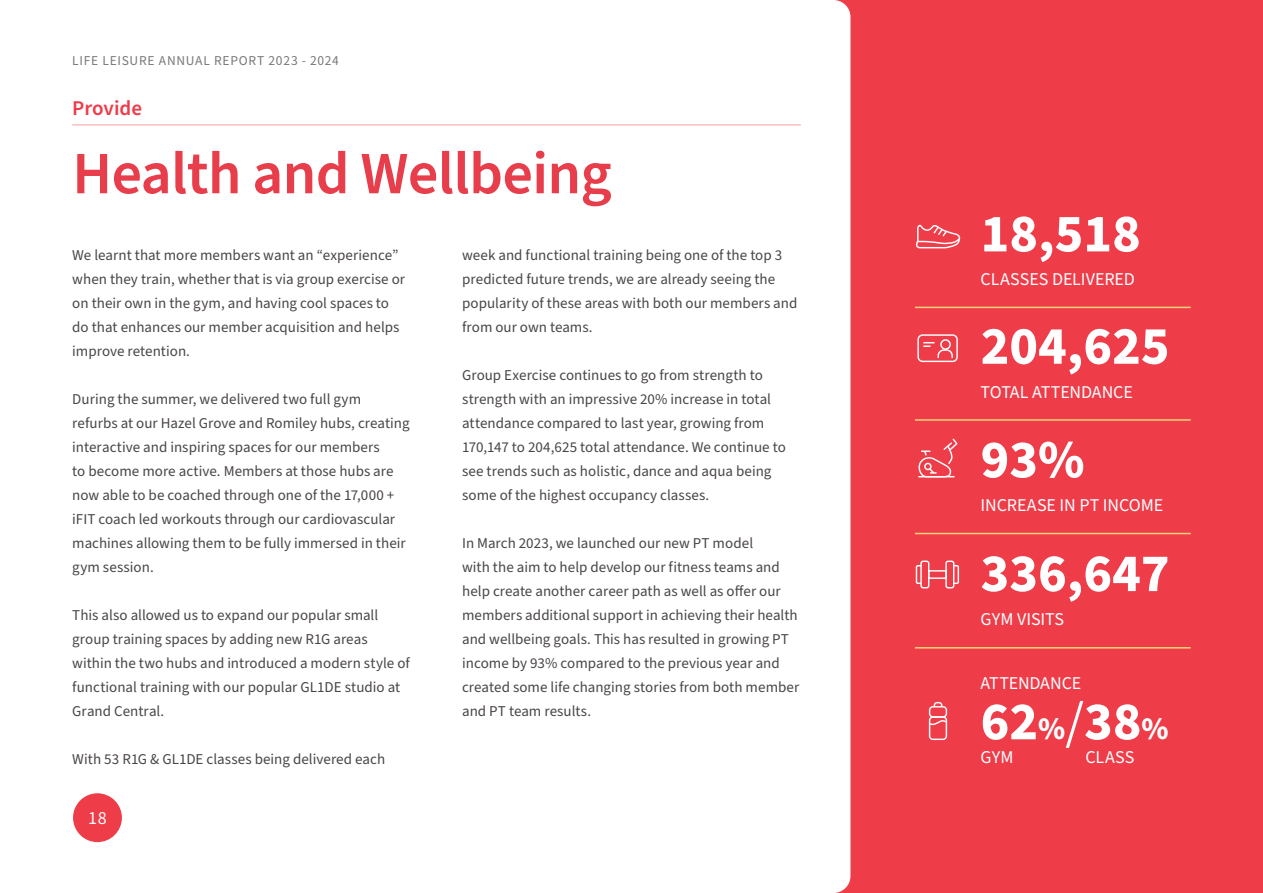
<style>
.page{position:relative;width:1263px;height:893px;background:#fff}
.page>*{position:absolute;margin:0;border:0;box-sizing:border-box;transform-origin:0 0}
.t1{font:600 60px "Source Sans Pro";letter-spacing:-.01em;color:#e83d4a}
.t2{font:700 54px "Source Sans Pro";color:#fff}
.t3{font:600 21px "Source Sans Pro";color:#ed3d4a}
.t4{font:18px "Source Sans Pro";letter-spacing:-.005em;color:#fff}
.t5{font:15px/24px "Source Sans Pro";color:#4a4546}
.t6{font:13.5px "Source Sans Pro";letter-spacing:.055em;color:#7a7878}
.s1{font-size:31.5px}
.s2{font-weight:400}
</style>
<div class="page">
<div style="left:411px;top:0;width:852px;height:893px;background:#ee3c49"></div>
<div style="left:340px;top:0;width:510px;height:893px;background:#fff"></div>
<div style="left:73px;top:793px;width:49px;height:49px;background:#ee3c49;border-radius:50%"></div>
<svg style="left:916px;top:224px;width:45px;height:25px"></svg>
<div style="left:917px;top:334px;width:41px;height:28px;border:1px solid #fff;border-radius:4px"></div>
<div style="left:940px;top:339px;width:11px;height:11px;border:1px solid #fff;border-radius:50%"></div>
<svg style="left:923px;top:342px;width:30px;height:16px"></svg>
<svg style="left:918px;top:438px;width:40px;height:40px"></svg>
<div style="left:920px;top:561px;width:9px;height:27px;border:1px solid #fff;border-radius:2px"></div>
<svg style="left:915px;top:564px;width:7px;height:21px"></svg>
<div style="left:945px;top:561px;width:9px;height:27px;border:1px solid #fff;border-radius:2px"></div>
<svg style="left:952px;top:564px;width:8px;height:21px"></svg>
<div style="left:928px;top:570px;width:19px;height:9px;border:1px solid #fff"></div>
<div style="left:929px;top:716px;width:18px;height:24px;border:1px solid #fff;border-radius:3px"></div>
<div style="left:929px;top:706px;width:18px;height:12px;border:1px solid #fff;border-radius:3px"></div>
<svg style="left:933px;top:702px;width:10px;height:6px"></svg>
<svg style="left:928px;top:719px;width:20px;height:6px"></svg>
<hr style="left:915px;top:647px;width:276px;height:1px;background:#fed27a">
<hr style="left:915px;top:533px;width:276px;height:1px;background:#fed27a">
<hr style="left:915px;top:419px;width:276px;height:2px;background:#fed27a">
<hr style="left:915px;top:307px;width:276px;height:1px;background:#fed27a">
<hr style="left:72px;top:125px;width:729px;height:1px;background:#ee3c49">
<p class="t6" style="left:72px;top:51px;width:268px">LIFE LEISURE ANNUAL REPORT 2023 - 2024</p>
<h3 class="t3" style="left:72px;top:94px;width:71px">Provide</h3>
<h1 class="t1" style="left:72px;top:133px;width:541px">Health and Wellbeing</h1>
<p class="t5" style="left:72px;top:243px;width:334px">We learnt that more members want an “experience” when they train, whether that is via group exercise or on their own in the gym, and having cool spaces to do that enhances our member acquisition and helps improve retention.</p>
<p class="t5" style="left:72px;top:387px;width:339px">During the summer, we delivered two full gym refurbs at our Hazel Grove and Romiley hubs, creating interactive and inspiring spaces for our members<br>to become more active. Members at those hubs are now able to be coached through one of the 17,000 + iFIT coach led workouts through our cardiovascular machines allowing them to be fully immersed in their gym session.</p>
<p class="t5" style="left:72px;top:603px;width:339px">This also allowed us to expand our popular small group training spaces by adding new R1G areas within the two hubs and introduced a modern style of functional training with our popular GL1DE studio at Grand Central.</p>
<p class="t5" style="left:72px;top:747px;width:314px">With 53 R1G &amp; GL1DE classes being delivered each</p>
<p class="t4" style="left:88px;top:806px;width:20px">18</p>
<p class="t5" style="left:462px;top:243px;width:337px">week and functional training being one of the top 3 predicted future trends, we are already seeing the popularity of these areas with both our members and from our own teams.</p>
<p class="t5" style="left:462px;top:363px;width:325px">Group Exercise continues to go from strength to strength with an impressive 20% increase in total attendance compared to last year, growing from 170,147 to 204,625 total attendance. We continue to see trends such as holistic, dance and aqua being some of the highest occupancy classes.</p>
<p class="t5" style="left:462px;top:531px;width:339px">In March 2023, we launched our new PT model<br>with the aim to help develop our fitness teams and help create another career path as well as offer our members additional support in achieving their health and wellbeing goals. This has resulted in growing PT income by 93% compared to the previous year and created some life changing stories from both member and PT team results.</p>
<h2 class="t2" style="left:980px;top:197px;width:162px">18,518</h2>
<p class="t4" style="left:980px;top:267px;width:156px">CLASSES DELIVERED</p>
<h2 class="t2" style="left:980px;top:309px;width:190px">204,625</h2>
<p class="t4" style="left:980px;top:380px;width:154px">TOTAL ATTENDANCE</p>
<h2 class="t2" style="left:980px;top:423px;width:105px">93%</h2>
<p class="t4" style="left:980px;top:493px;width:184px">INCREASE IN PT INCOME</p>
<h2 class="t2" style="left:980px;top:536px;width:190px">336,647</h2>
<p class="t4" style="left:980px;top:607px;width:85px">GYM VISITS</p>
<p class="t4" style="left:980px;top:671px;width:102px">ATTENDANCE</p>
<h2 class="t2" style="left:980px;top:685px;width:190px">62<span class="s1">%</span><span class="s2">/</span>38<span class="s1">%</span></h2>
<p class="t4" style="left:980px;top:745px;width:34px">GYM</p>
<p class="t4" style="left:1085px;top:745px;width:50px">CLASS</p>
</div>
